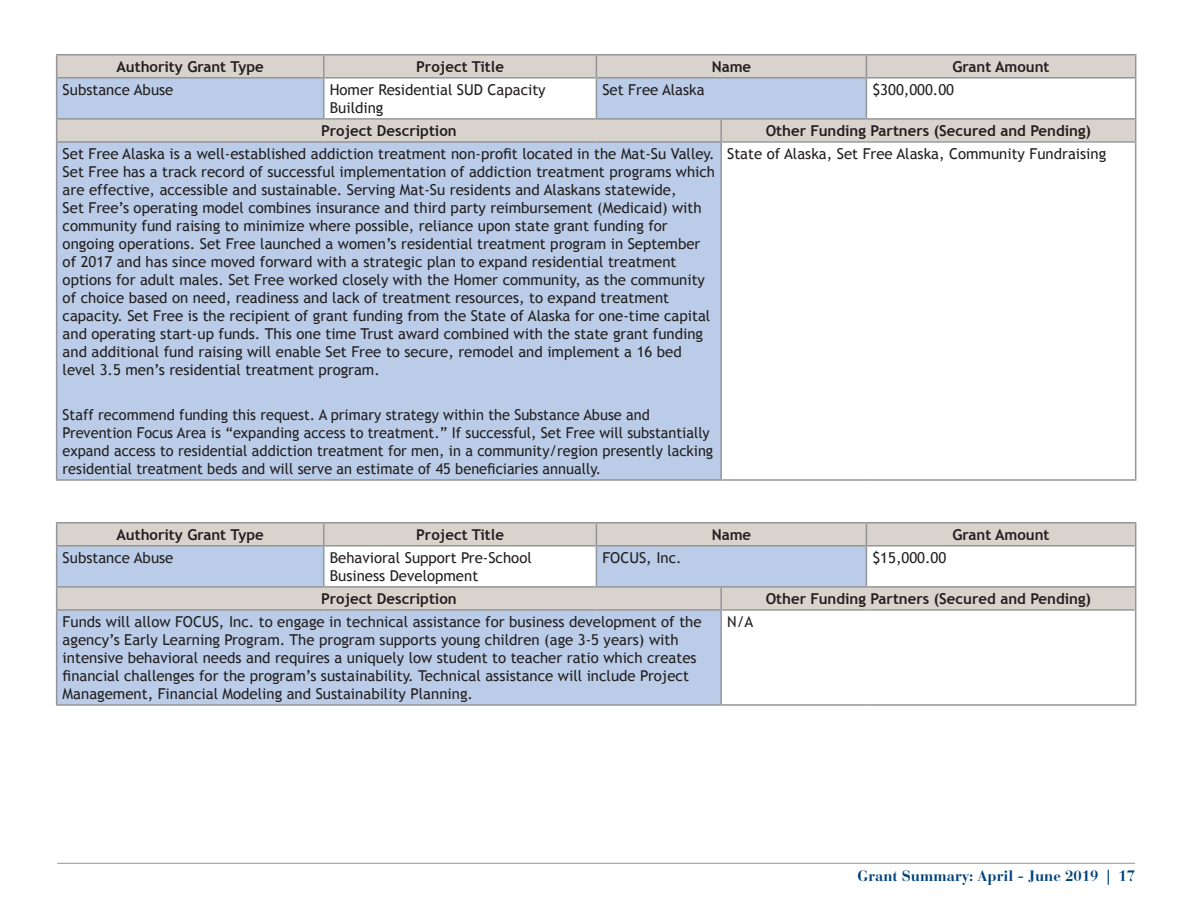
<style>
.page{position:relative;width:1188px;height:918px;background:#fff}
.page>*{position:absolute;margin:0;border:0;box-sizing:border-box;transform-origin:0 0}
.MHT_chart_style_-_bo{font:15px/18px "Trebuchet MS";color:#231f20}
.MHT_chart_style_-_he{font:700 15px "Trebuchet MS";color:#231f20}
.t1{font:700 15px "Bauer Bodoni";color:#01427c}
</style>
<div class="page">
<hr style="left:57px;top:863px;width:1078px;height:1px;background:#939598">
<svg style="left:57px;top:56px;width:1078px;height:85px;fill:#d9d3ce"></svg>
<div style="left:57px;top:79px;width:809px;height:400px;background:#bacce7"></div>
<div style="left:324px;top:78px;width:272px;height:41px;background:#fff"></div>
<div style="left:721px;top:142px;width:415px;height:338px;background:#fff"></div>
<svg style="left:596px;top:56px;width:1px;height:21px"></svg>
<hr style="left:596px;top:79px;width:1px;height:39px;background:#939598">
<svg style="left:866px;top:56px;width:1px;height:21px"></svg>
<hr style="left:866px;top:79px;width:1px;height:39px;background:#939598">
<hr style="left:720px;top:120px;width:2px;height:21px;background:#939598">
<hr style="left:720px;top:143px;width:2px;height:336px;background:#939598">
<svg style="left:1135px;top:56px;width:1px;height:21px"></svg>
<hr style="left:1135px;top:79px;width:1px;height:39px;background:#939598">
<svg style="left:1135px;top:120px;width:1px;height:21px"></svg>
<hr style="left:1135px;top:143px;width:1px;height:336px;background:#939598">
<hr style="left:56px;top:54px;width:268px;height:2px;background:#939598">
<svg style="left:56px;top:55px;width:1px;height:22px"></svg>
<hr style="left:324px;top:54px;width:272px;height:2px;background:#939598">
<svg style="left:323px;top:55px;width:1px;height:22px"></svg>
<hr style="left:596px;top:54px;width:125px;height:2px;background:#939598">
<hr style="left:721px;top:54px;width:145px;height:2px;background:#939598">
<hr style="left:866px;top:54px;width:270px;height:2px;background:#939598">
<hr style="left:56px;top:77px;width:268px;height:2px;background:#939598">
<hr style="left:56px;top:79px;width:1px;height:39px;background:#939598">
<hr style="left:324px;top:77px;width:272px;height:2px;background:#939598">
<hr style="left:323px;top:79px;width:1px;height:39px;background:#939598">
<hr style="left:596px;top:77px;width:125px;height:2px;background:#939598">
<hr style="left:721px;top:77px;width:145px;height:2px;background:#939598">
<hr style="left:866px;top:77px;width:270px;height:2px;background:#939598">
<svg style="left:56px;top:120px;width:1px;height:21px"></svg>
<hr style="left:56px;top:143px;width:1px;height:336px;background:#939598">
<hr style="left:56px;top:118px;width:268px;height:2px;background:#939598">
<hr style="left:324px;top:118px;width:272px;height:2px;background:#939598">
<hr style="left:596px;top:118px;width:125px;height:2px;background:#939598">
<hr style="left:721px;top:118px;width:145px;height:2px;background:#939598">
<hr style="left:866px;top:118px;width:270px;height:2px;background:#939598">
<hr style="left:56px;top:141px;width:268px;height:2px;background:#939598">
<hr style="left:324px;top:141px;width:272px;height:2px;background:#939598">
<hr style="left:596px;top:141px;width:125px;height:2px;background:#939598">
<hr style="left:721px;top:141px;width:145px;height:2px;background:#939598">
<hr style="left:866px;top:141px;width:270px;height:2px;background:#939598">
<hr style="left:56px;top:479px;width:268px;height:2px;background:#939598">
<hr style="left:324px;top:479px;width:272px;height:2px;background:#939598">
<hr style="left:596px;top:479px;width:125px;height:2px;background:#939598">
<hr style="left:721px;top:479px;width:145px;height:2px;background:#939598">
<hr style="left:866px;top:479px;width:270px;height:2px;background:#939598">
<svg style="left:57px;top:524px;width:1078px;height:85px;fill:#d9d3ce"></svg>
<svg style="left:57px;top:547px;width:809px;height:157px;background:#bfcde2"></svg>
<div style="left:324px;top:546px;width:272px;height:41px;background:#fff"></div>
<div style="left:721px;top:610px;width:415px;height:95px;background:#fff"></div>
<svg style="left:596px;top:524px;width:1px;height:21px"></svg>
<hr style="left:596px;top:547px;width:1px;height:39px;background:#939598">
<svg style="left:866px;top:524px;width:1px;height:21px"></svg>
<hr style="left:866px;top:547px;width:1px;height:39px;background:#939598">
<hr style="left:720px;top:588px;width:2px;height:21px;background:#939598">
<hr style="left:720px;top:611px;width:2px;height:93px;background:#939598">
<svg style="left:1135px;top:524px;width:1px;height:21px"></svg>
<hr style="left:1135px;top:547px;width:1px;height:39px;background:#939598">
<svg style="left:1135px;top:588px;width:1px;height:21px"></svg>
<hr style="left:1135px;top:611px;width:1px;height:93px;background:#939598">
<hr style="left:56px;top:522px;width:268px;height:2px;background:#939598">
<svg style="left:56px;top:524px;width:1px;height:21px"></svg>
<hr style="left:324px;top:522px;width:272px;height:2px;background:#939598">
<svg style="left:323px;top:524px;width:1px;height:21px"></svg>
<hr style="left:596px;top:522px;width:125px;height:2px;background:#939598">
<hr style="left:721px;top:522px;width:145px;height:2px;background:#939598">
<hr style="left:866px;top:522px;width:270px;height:2px;background:#939598">
<hr style="left:56px;top:545px;width:268px;height:2px;background:#939598">
<hr style="left:56px;top:547px;width:1px;height:39px;background:#939598">
<hr style="left:324px;top:545px;width:272px;height:2px;background:#939598">
<hr style="left:323px;top:547px;width:1px;height:39px;background:#939598">
<hr style="left:596px;top:545px;width:125px;height:2px;background:#939598">
<hr style="left:721px;top:545px;width:145px;height:2px;background:#939598">
<hr style="left:866px;top:545px;width:270px;height:2px;background:#939598">
<svg style="left:56px;top:588px;width:1px;height:21px"></svg>
<hr style="left:56px;top:611px;width:1px;height:93px;background:#939598">
<hr style="left:56px;top:586px;width:268px;height:2px;background:#939598">
<hr style="left:324px;top:586px;width:272px;height:2px;background:#939598">
<hr style="left:596px;top:586px;width:125px;height:2px;background:#939598">
<hr style="left:721px;top:586px;width:145px;height:2px;background:#939598">
<hr style="left:866px;top:586px;width:270px;height:2px;background:#939598">
<hr style="left:56px;top:609px;width:268px;height:2px;background:#939598">
<hr style="left:324px;top:609px;width:272px;height:2px;background:#939598">
<hr style="left:596px;top:609px;width:125px;height:2px;background:#939598">
<hr style="left:721px;top:609px;width:145px;height:2px;background:#939598">
<hr style="left:866px;top:609px;width:270px;height:2px;background:#939598">
<hr style="left:56px;top:704px;width:268px;height:2px;background:#939598">
<hr style="left:324px;top:704px;width:272px;height:2px;background:#939598">
<hr style="left:596px;top:704px;width:125px;height:2px;background:#939598">
<hr style="left:721px;top:704px;width:145px;height:2px;background:#939598">
<hr style="left:866px;top:704px;width:270px;height:2px;background:#939598">
<p class="MHT_chart_style_-_he" style="left:116px;top:57px;width:149px">Authority Grant Type</p>
<p class="MHT_chart_style_-_he" style="left:416px;top:57px;width:89px">Project Title</p>
<p class="MHT_chart_style_-_he" style="left:712px;top:57px;width:41px">Name</p>
<p class="MHT_chart_style_-_he" style="left:953px;top:57px;width:99px">Grant Amount</p>
<p class="MHT_chart_style_-_bo" style="left:63px;top:81px;width:112px">Substance Abuse</p>
<p class="MHT_chart_style_-_bo" style="left:330px;top:81px;width:217px">Homer Residential SUD Capacity<br>Building</p>
<p class="MHT_chart_style_-_bo" style="left:602px;top:81px;width:104px">Set Free Alaska</p>
<p class="MHT_chart_style_-_bo" style="left:872px;top:81px;width:83px">$300,000.00</p>
<p class="MHT_chart_style_-_he" style="left:321px;top:121px;width:137px">Project Description</p>
<p class="MHT_chart_style_-_he" style="left:766px;top:121px;width:327px">Other Funding Partners (Secured and Pending)</p>
<p class="MHT_chart_style_-_bo" style="left:63px;top:145px;width:654px">Set Free Alaska is a well-established addiction treatment non-profit located in the Mat-Su Valley.<br>Set Free has a track record of successful implementation of addiction treatment programs which are effective, accessible and sustainable. Serving Mat-Su residents and Alaskans statewide,<br>Set Free’s operating model combines insurance and third party reimbursement (Medicaid) with community fund raising to minimize where possible, reliance upon state grant funding for ongoing operations. Set Free launched a women’s residential treatment program in September of 2017 and has since moved forward with a strategic plan to expand residential treatment options for adult males. Set Free worked closely with the Homer community, as the community of choice based on need, readiness and lack of treatment resources, to expand treatment capacity. Set Free is the recipient of grant funding from the State of Alaska for one-time capital and operating start-up funds. This one time Trust award combined with the state grant funding and additional fund raising will enable Set Free to secure, remodel and implement a 16 bed level 3.5 men’s residential treatment program.</p>
<p class="MHT_chart_style_-_bo" style="left:63px;top:406px;width:652px">Staff recommend funding this request. A primary strategy within the Substance Abuse and Prevention Focus Area is “expanding access to treatment.” If successful, Set Free will substantially expand access to residential addiction treatment for men, in a community/region presently lacking residential treatment beds and will serve an estimate of 45 beneficiaries annually.</p>
<p class="MHT_chart_style_-_bo" style="left:727px;top:145px;width:381px">State of Alaska, Set Free Alaska, Community Fundraising</p>
<p class="MHT_chart_style_-_he" style="left:116px;top:525px;width:149px">Authority Grant Type</p>
<p class="MHT_chart_style_-_he" style="left:416px;top:525px;width:89px">Project Title</p>
<p class="MHT_chart_style_-_he" style="left:712px;top:525px;width:41px">Name</p>
<p class="MHT_chart_style_-_he" style="left:953px;top:525px;width:99px">Grant Amount</p>
<p class="MHT_chart_style_-_bo" style="left:63px;top:549px;width:112px">Substance Abuse</p>
<p class="MHT_chart_style_-_bo" style="left:330px;top:549px;width:204px">Behavioral Support Pre-School<br>Business Development</p>
<p class="MHT_chart_style_-_bo" style="left:602px;top:549px;width:81px">FOCUS, Inc.</p>
<p class="MHT_chart_style_-_bo" style="left:872px;top:549px;width:75px">$15,000.00</p>
<p class="MHT_chart_style_-_he" style="left:321px;top:589px;width:137px">Project Description</p>
<p class="MHT_chart_style_-_he" style="left:766px;top:589px;width:327px">Other Funding Partners (Secured and Pending)</p>
<p class="MHT_chart_style_-_bo" style="left:63px;top:613px;width:641px">Funds will allow FOCUS, Inc. to engage in technical assistance for business development of the agency’s Early Learning Program. The program supports young children (age 3-5 years) with intensive behavioral needs and requires a uniquely low student to teacher ratio which creates financial challenges for the program’s sustainability. Technical assistance will include Project Management, Financial Modeling and Sustainability Planning.</p>
<p class="MHT_chart_style_-_bo" style="left:727px;top:613px;width:28px">N/A</p>
<p class="t1" style="left:858px;top:866px;width:279px">Grant Summary: April - June 2019 | 17</p>
</div>
